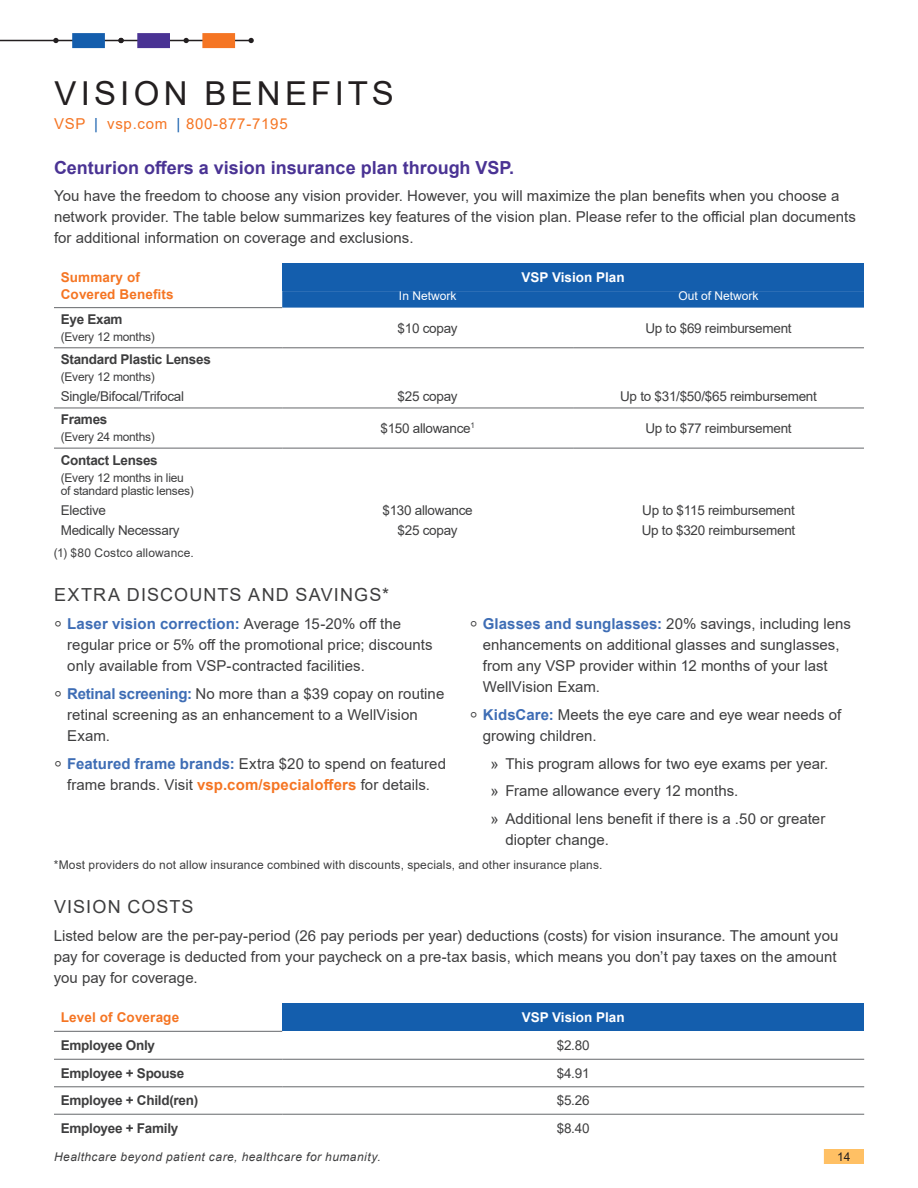
<style>
.page{position:relative;width:918px;height:1188px;background:#fff}
.page>*{position:absolute;margin:0;border:0;box-sizing:border-box;transform-origin:0 0}
.t1{font:33px "Arial";letter-spacing:.125em;color:#231f20}
.Intro_Sentence{font:700 18px "Arial";color:#4a3394}
.Subhead{font:18px "Arial";letter-spacing:.06em;color:#3e3e3f}
.Body_Copy{font:15px/21px "Arial";letter-spacing:.005em;color:#3e3e3f}
.Carrier_Info{font:15px "Arial";letter-spacing:.05em;color:#f57523}
.Table_Body_Center{font:13.5px "Arial";letter-spacing:-.02em;color:#3e3e3f}
.Table_Subheader{font:700 13.5px "Arial";letter-spacing:-.02em;color:#3e3e3f}
.Table_Left-Hand_Colu{font:13.5px "Arial";letter-spacing:-.02em;color:#3e3e3f}
.Table_body{font:700 13.5px/16.5px "Arial";letter-spacing:.01em;color:#f57523}
.Table_Header_Center{font:700 13.5px "Arial";color:#fff}
.Note{font:12px "Arial";letter-spacing:.01em;color:#3e3e3f}
.Table_Note{font:12px/13.5px "Arial";letter-spacing:-.02em;color:#3e3e3f}
.t2{font:italic 12px "Arial";letter-spacing:.04em;color:#3e3e3f}
.Table_Subheader_Cent{font:12px "Arial";color:#fff}
.t3{font:12px "Arial";color:#231f20}
.s1{color:#145ead}
.s2{font-family:"Noto Sans"}
.s3{font-weight:700;color:#3e6db5}
.s4{font-weight:700;color:#f57523}
</style>
<div class="page">
<div style="left:824px;top:1149px;width:40px;height:15px;background:#ffc064"></div>
<div style="left:282px;top:1003px;width:582px;height:28px;background:#145ead"></div>
<hr style="left:54px;top:1031px;width:228px;height:1px;background:#76787b">
<hr style="left:54px;top:1059px;width:228px;height:1px;background:#76787b">
<hr style="left:282px;top:1059px;width:582px;height:1px;background:#76787b">
<hr style="left:54px;top:1086px;width:228px;height:1px;background:#76787b">
<hr style="left:282px;top:1086px;width:582px;height:1px;background:#76787b">
<hr style="left:54px;top:1114px;width:228px;height:1px;background:#76787b">
<hr style="left:282px;top:1114px;width:582px;height:1px;background:#76787b">
<div style="left:282px;top:264px;width:582px;height:27px;background:#145ead"></div>
<svg style="left:282px;top:291px;width:582px;height:17px;background:#1a62af"></svg>
<hr style="left:54px;top:347px;width:228px;height:1px;background:#76787b">
<hr style="left:282px;top:347px;width:291px;height:1px;background:#76787b">
<hr style="left:573px;top:347px;width:291px;height:1px;background:#76787b">
<hr style="left:54px;top:407px;width:228px;height:2px;background:#76787b">
<hr style="left:282px;top:407px;width:291px;height:2px;background:#76787b">
<hr style="left:573px;top:407px;width:291px;height:2px;background:#76787b">
<hr style="left:54px;top:448px;width:228px;height:1px;background:#76787b">
<hr style="left:282px;top:448px;width:291px;height:1px;background:#76787b">
<hr style="left:573px;top:448px;width:291px;height:1px;background:#76787b">
<hr style="left:54px;top:307px;width:228px;height:1px;background:#76787b">
<hr style="left:0;top:40px;width:252px;height:1px;background:#231f20">
<div style="left:72px;top:33px;width:33px;height:15px;background:#145ead"></div>
<div style="left:137px;top:33px;width:33px;height:15px;background:#4a3394"></div>
<div style="left:202px;top:33px;width:33px;height:15px;background:#f57523"></div>
<svg style="left:184px;top:38px;width:5px;height:5px"></svg>
<svg style="left:249px;top:38px;width:5px;height:5px"></svg>
<svg style="left:53px;top:38px;width:6px;height:5px"></svg>
<svg style="left:118px;top:38px;width:6px;height:5px"></svg>
<p class="t1" style="left:55px;top:70px;width:341px">VISION BENEFITS</p>
<p class="Carrier_Info" style="left:54px;top:114px;width:235px">VSP <span class="s1">|</span> vsp.com <span class="s1">|</span> 800-877-7195</p>
<p class="Intro_Sentence" style="left:54px;top:155px;width:462px">Centurion offers a vision insurance plan through VSP.</p>
<p class="Body_Copy" style="left:54px;top:186px;width:803px">You have the freedom to choose any vision provider. However, you will maximize the plan benefits when you choose a network provider. The table below summarizes key features of the vision plan. Please refer to the official plan documents for additional information on coverage and exclusions.</p>
<p class="Table_body" style="left:61px;top:269px;width:114px">Summary of<br>Covered Benefits</p>
<p class="Table_Header_Center" style="left:522px;top:268px;width:105px">VSP Vision Plan</p>
<p class="Table_Subheader_Cent" style="left:399px;top:288px;width:59px">In Network</p>
<p class="Table_Subheader_Cent" style="left:679px;top:288px;width:82px">Out of Network</p>
<p class="Table_Subheader" style="left:61px;top:310px;width:63px">Eye Exam</p>
<p class="Table_Note" style="left:61px;top:330px;width:96px">(Every 12 months)</p>
<p class="Table_Body_Center" style="left:398px;top:318px;width:62px">$10 copay</p>
<p class="Table_Body_Center" style="left:645px;top:318px;width:148px">Up to $69 reimbursement</p>
<p class="Table_Subheader" style="left:61px;top:350px;width:152px">Standard Plastic Lenses</p>
<p class="Table_Note" style="left:61px;top:370px;width:96px">(Every 12 months)</p>
<p class="Table_Left-Hand_Colu" style="left:61px;top:387px;width:125px">Single/Bifocal/Trifocal</p>
<p class="Table_Body_Center" style="left:398px;top:387px;width:62px">$25 copay</p>
<p class="Table_Body_Center" style="left:620px;top:387px;width:198px">Up to $31/$50/$65 reimbursement</p>
<p class="Table_Subheader" style="left:61px;top:410px;width:48px">Frames</p>
<p class="Table_Note" style="left:61px;top:430px;width:96px">(Every 24 months)</p>
<p class="Table_Body_Center" style="left:380px;top:419px;width:96px">$150 allowance<sup>1</sup></p>
<p class="Table_Body_Center" style="left:645px;top:419px;width:148px">Up to $77 reimbursement</p>
<p class="Table_Subheader" style="left:61px;top:450px;width:99px">Contact Lenses</p>
<p class="Table_Note" style="left:61px;top:471px;width:135px">(Every 12 months in lieu of standard plastic lenses)</p>
<p class="Table_Left-Hand_Colu" style="left:61px;top:501px;width:47px">Elective</p>
<p class="Table_Left-Hand_Colu" style="left:61px;top:521px;width:120px">Medically Necessary</p>
<p class="Table_Body_Center" style="left:383px;top:501px;width:92px">$130 allowance</p>
<p class="Table_Body_Center" style="left:398px;top:521px;width:62px">$25 copay</p>
<p class="Table_Body_Center" style="left:642px;top:501px;width:154px">Up to $115 reimbursement</p>
<p class="Table_Body_Center" style="left:642px;top:521px;width:155px">Up to $320 reimbursement</p>
<p class="Note" style="left:54px;top:545px;width:142px">(1) $80 Costco allowance.</p>
<p class="Subhead" style="left:54px;top:583px;width:336px">EXTRA DISCOUNTS AND SAVINGS*</p>
<p class="Body_Copy" style="left:67px;top:613px;width:367px;text-indent:-14px"><span class="s2">⸰</span> <span class="s3">Laser vision correction:</span> Average 15-20% off the regular price or 5% off the promotional price; discounts only available from VSP-contracted facilities.</p>
<p class="Body_Copy" style="left:67px;top:683px;width:379px;text-indent:-14px"><span class="s2">⸰</span> <span class="s3">Retinal screening:</span> No more than a $39 copay on routine retinal screening as an enhancement to a WellVision<br>Exam.</p>
<p class="Body_Copy" style="left:54px;top:753px;width:394px;text-align:center"><span class="s2">⸰</span> <span class="s3">Featured frame brands:</span> Extra $20 to spend on featured frame brands. Visit <span class="s4">vsp.com/specialoffers</span> for details.</p>
<p class="Body_Copy" style="left:483px;top:613px;width:370px;text-indent:-14px"><span class="s2">⸰</span> <span class="s3">Glasses and sunglasses:</span> 20% savings, including lens enhancements on additional glasses and sunglasses, from any VSP provider within 12 months of your last WellVision Exam.</p>
<p class="Body_Copy" style="left:483px;top:704px;width:360px;text-indent:-14px"><span class="s2">⸰</span> <span class="s3">KidsCare:</span> Meets the eye care and eye wear needs of growing children.</p>
<p class="Body_Copy" style="left:490px;top:753px;width:339px">» This program allows for two eye exams per year.</p>
<p class="Body_Copy" style="left:490px;top:781px;width:250px">» Frame allowance every 12 months.</p>
<p class="Body_Copy" style="left:505px;top:808px;width:321px;text-indent:-15px">» Additional lens benefit if there is a .50 or greater diopter change.</p>
<p class="Note" style="left:54px;top:857px;width:550px">*Most providers do not allow insurance combined with discounts, specials, and other insurance plans.</p>
<p class="Subhead" style="left:54px;top:895px;width:141px">VISION COSTS</p>
<p class="Body_Copy" style="left:54px;top:925px;width:786px">Listed below are the per-pay-period (26 pay periods per year) deductions (costs) for vision insurance. The amount you pay for coverage is deducted from your paycheck on a pre-tax basis, which means you don’t pay taxes on the amount you pay for coverage.</p>
<p class="Table_body" style="left:61px;top:1009px;width:120px">Level of Coverage</p>
<p class="Table_Header_Center" style="left:522px;top:1008px;width:105px">VSP Vision Plan</p>
<p class="Table_Subheader" style="left:61px;top:1036px;width:96px">Employee Only</p>
<p class="Table_Body_Center" style="left:557px;top:1036px;width:34px">$2.80</p>
<p class="Table_Subheader" style="left:61px;top:1064px;width:125px">Employee + Spouse</p>
<p class="Table_Body_Center" style="left:557px;top:1064px;width:34px">$4.91</p>
<p class="Table_Subheader" style="left:61px;top:1091px;width:139px">Employee + Child(ren)</p>
<p class="Table_Body_Center" style="left:557px;top:1091px;width:34px">$5.26</p>
<p class="Table_Subheader" style="left:61px;top:1119px;width:119px">Employee + Family</p>
<p class="Table_Body_Center" style="left:557px;top:1119px;width:34px">$8.40</p>
<p class="t2" style="left:54px;top:1149px;width:328px">Healthcare beyond patient care, healthcare for humanity.</p>
<p class="t3" style="left:837px;top:1148px;width:15px">14</p>
</div>
